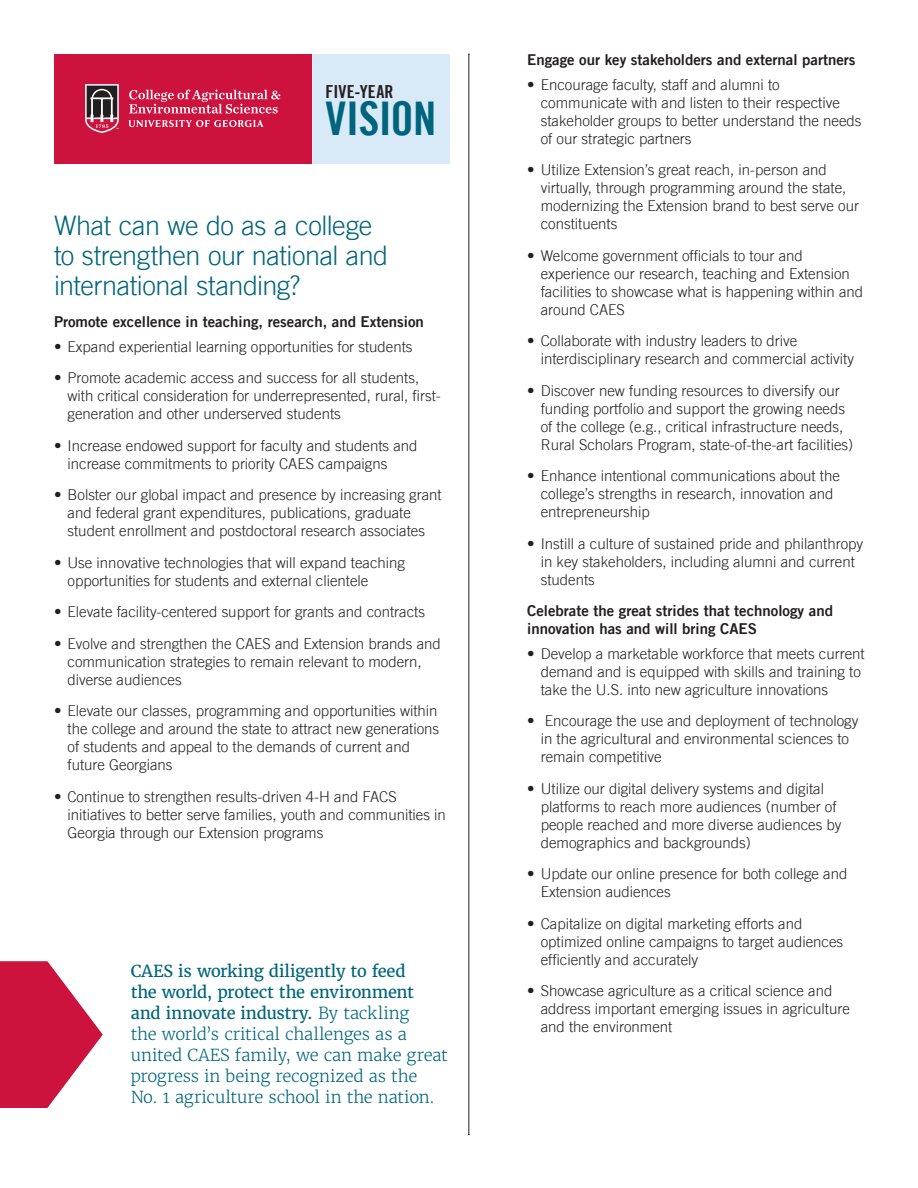
<style>
.page{position:relative;width:918px;height:1188px;background:#fff}
.page>*{position:absolute;margin:0;border:0;box-sizing:border-box;transform-origin:0 0}
.t1{font:46.5px "Trade Gothic LT Bold Cond Twenty";letter-spacing:-.015em;color:#00657c}
.t2{font:300 27px/30px "Trade Gothic LT";letter-spacing:-.015em;color:#00657c}
.t3{font:18px "Trade Gothic LT Bold Cond Twenty";letter-spacing:.015em;color:#231f20}
.t4{font:300 16.5px/21px "Merriweather";letter-spacing:-.01em;color:#00657c}
.t5{font:300 15px/18px "Trade Gothic LT";color:#231f20}
.t6{font:15px/18px "Trade Gothic LT Bold Two";color:#231f20}
.s1{font-weight:400}
</style>
<div class="page">
<div style="left:312px;top:54px;width:138px;height:109px;background:#d8e9f7"></div>
<div style="left:54px;top:54px;width:258px;height:109px;background:#cd123d"></div>
<svg style="left:85px;top:84px;width:34px;height:49px"></svg>
<svg style="left:129px;top:90px;width:151px;height:24px"></svg>
<svg style="left:128px;top:120px;width:136px;height:7px"></svg>
<svg style="left:0;top:961px;width:103px;height:147px"></svg>
<hr style="left:469px;top:54px;width:1px;height:1080px;background:#231f20">
<p class="t3" style="left:326px;top:81px;width:70px">FIVE-YEAR</p>
<p class="t1" style="left:326px;top:90px;width:112px">VISION</p>
<p class="t2" style="left:54px;top:211px;width:336px">What can we do as a college to strengthen our national and international standing?</p>
<p class="t6" style="left:54px;top:312px;width:371px">Promote excellence in teaching, research, and Extension</p>
<p class="t5" style="left:54px;top:337px;width:360px">• Expand experiential learning opportunities for students</p>
<p class="t5" style="left:68px;top:369px;width:375px;text-indent:-14px">• Promote academic access and success for all students, with critical consideration for underrepresented, rural, first&shy;generation and other underserved students</p>
<p class="t5" style="left:68px;top:436px;width:352px;text-indent:-14px">• Increase endowed support for faculty and students and increase commitments to priority CAES campaigns</p>
<p class="t5" style="left:68px;top:486px;width:376px;text-indent:-14px">• Bolster our global impact and presence by increasing grant and federal grant expenditures, publications, graduate student enrollment and postdoctoral research associates</p>
<p class="t5" style="left:68px;top:553px;width:339px;text-indent:-14px">• Use innovative technologies that will expand teaching opportunities for students and external clientele</p>
<p class="t5" style="left:54px;top:603px;width:373px">• Elevate facility-centered support for grants and contracts</p>
<p class="t5" style="left:68px;top:634px;width:375px;text-indent:-14px">• Evolve and strengthen the CAES and Extension brands and communication strategies to remain relevant to modern, diverse audiences</p>
<p class="t5" style="left:68px;top:702px;width:373px;text-indent:-14px">• Elevate our classes, programming and opportunities within the college and around the state to attract new generations of students and appeal to the demands of current and future Georgians</p>
<p class="t5" style="left:68px;top:787px;width:380px;text-indent:-14px">• Continue to strengthen results-driven 4-H and FACS initiatives to better serve families, youth and communities in<br>Georgia through our Extension programs</p>
<p class="t4" style="left:131px;top:961px;width:319px"><span class="s1">CAES is working diligently to feed<br>the world, protect the environment and innovate industry.</span> By tackling<br>the world’s critical challenges as a united CAES family, we can make great progress in being recognized as the No. 1 agriculture school in the nation.</p>
<p class="t6" style="left:527px;top:50px;width:330px">Engage our key stakeholders and external partners</p>
<p class="t5" style="left:541px;top:75px;width:322px;text-indent:-14px">• Encourage faculty, staff and alumni to communicate with and listen to their respective stakeholder groups to better understand the needs of our strategic partners</p>
<p class="t5" style="left:541px;top:161px;width:320px;text-indent:-14px">• Utilize Extension’s great reach, in-person and virtually, through programming around the state, modernizing the Extension brand to best serve our constituents</p>
<p class="t5" style="left:541px;top:246px;width:324px;text-indent:-14px">• Welcome government officials to tour and experience our research, teaching and Extension facilities to showcase what is happening within and around CAES</p>
<p class="t5" style="left:541px;top:332px;width:315px;text-indent:-14px">• Collaborate with industry leaders to drive interdisciplinary research and commercial activity</p>
<p class="t5" style="left:541px;top:381px;width:314px;text-indent:-14px">• Discover new funding resources to diversify our funding portfolio and support the growing needs of the college (e.g., critical infrastructure needs, Rural Scholars Program, state-of-the-art facilities)</p>
<p class="t5" style="left:541px;top:467px;width:301px;text-indent:-14px">• Enhance intentional communications about the college’s strengths in research, innovation and entrepreneurship</p>
<p class="t5" style="left:541px;top:534px;width:324px;text-indent:-14px">• Instill a culture of sustained pride and philanthropy in key stakeholders, including alumni and current students</p>
<p class="t6" style="left:527px;top:601px;width:307px">Celebrate the great strides that technology and innovation has and will bring CAES</p>
<p class="t5" style="left:541px;top:644px;width:326px;text-indent:-14px">• Develop a marketable workforce that meets current demand and is equipped with skills and training to take the U.S. into new agriculture innovations</p>
<p class="t5" style="left:541px;top:712px;width:319px;text-indent:-14px">• Encourage the use and deployment of technology in the agricultural and environmental sciences to remain competitive</p>
<p class="t5" style="left:541px;top:779px;width:302px;text-indent:-14px">• Utilize our digital delivery systems and digital platforms to reach more audiences (number of people reached and more diverse audiences by demographics and backgrounds)</p>
<p class="t5" style="left:541px;top:865px;width:308px;text-indent:-14px">• Update our online presence for both college and<br>Extension audiences</p>
<p class="t5" style="left:541px;top:914px;width:304px;text-indent:-14px">• Capitalize on digital marketing efforts and optimized online campaigns to target audiences efficiently and accurately</p>
<p class="t5" style="left:541px;top:982px;width:311px;text-indent:-14px">• Showcase agriculture as a critical science and address important emerging issues in agriculture and the environment</p>
</div>
